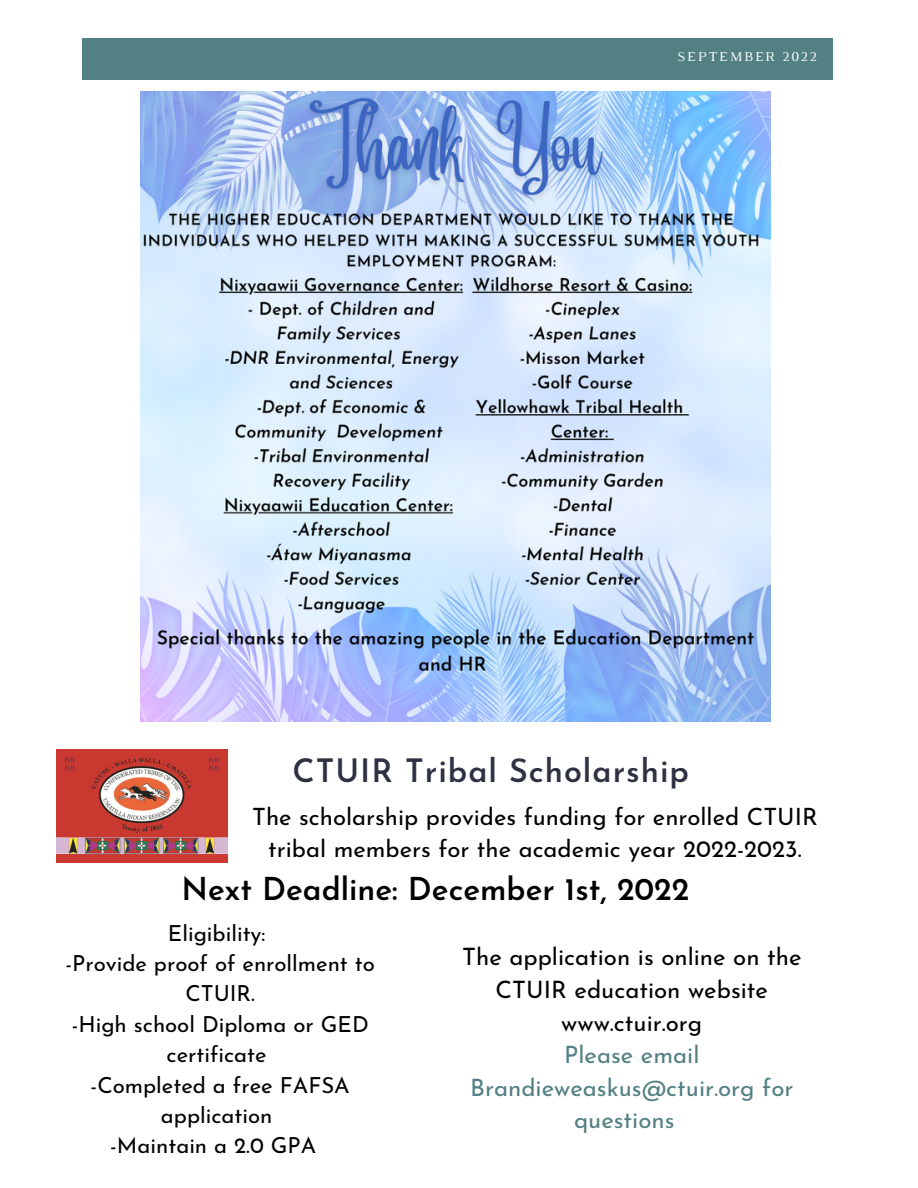
<style>
.page{position:relative;width:918px;height:1188px;background:#fff}
.page>*{position:absolute;margin:0;border:0;box-sizing:border-box;transform-origin:0 0}
.t1{font:600 32.1px "Josefin Sans";letter-spacing:.03em;color:#2d3142}
.t2{font:600 31.5px "Josefin Sans";color:#000}
.t3{font:24px/32.7px "Josefin Sans";color:#000;text-align:center}
.t4{font:24px "Josefin Sans";color:#538083}
.t5{font:23.85px/32.7px "Josefin Sans";color:#000;text-align:center}
.t6{font:22.2px "Josefin Sans";color:#000}
.t7{font:13.8px "Luthier";letter-spacing:.14em;color:#fff}
</style>
<div class="page">
<div style="left:82px;top:39px;width:751px;height:41px;background:#538083"></div>
<img style="left:57px;top:749px;width:171px;height:114px">
<img style="left:141px;top:92px;width:630px;height:630px">
<p class="t7" style="left:677px;top:51px;width:141px">SEPTEMBER 2022</p>
<h1 class="t1" style="left:292px;top:758px;width:398px">CTUIR Tribal Scholarship</h1>
<p class="t5" style="left:252px;top:803px;width:567px">The scholarship provides funding for enrolled CTUIR tribal members for the academic year 2022-2023.</p>
<h2 class="t2" style="left:182px;top:876px;width:510px">Next Deadline: December 1st, 2022</h2>
<p class="t6" style="left:168px;top:924px;width:99px">Eligibility:</p>
<p class="t6" style="left:65px;top:954px;width:311px">-Provide proof of enrollment to</p>
<p class="t6" style="left:185px;top:985px;width:71px">CTUIR.</p>
<p class="t6" style="left:72px;top:1015px;width:299px">-High school Diploma or GED</p>
<p class="t6" style="left:167px;top:1046px;width:102px">certificate</p>
<p class="t6" style="left:91px;top:1076px;width:261px">-Completed a free FAFSA</p>
<p class="t6" style="left:161px;top:1106px;width:113px">application</p>
<p class="t6" style="left:110px;top:1137px;width:208px">-Maintain a 2.0 GPA</p>
<p class="t3" style="left:462px;top:943px;width:341px">The application is online on the<br>CTUIR education website www.ctuir.org</p>
<p class="t4" style="left:564px;top:1045px;width:137px">Please email</p>
<p class="t4" style="left:470px;top:1078px;width:325px">Brandieweaskus@ctuir.org for</p>
<p class="t4" style="left:574px;top:1110px;width:102px">questions</p>
</div>
